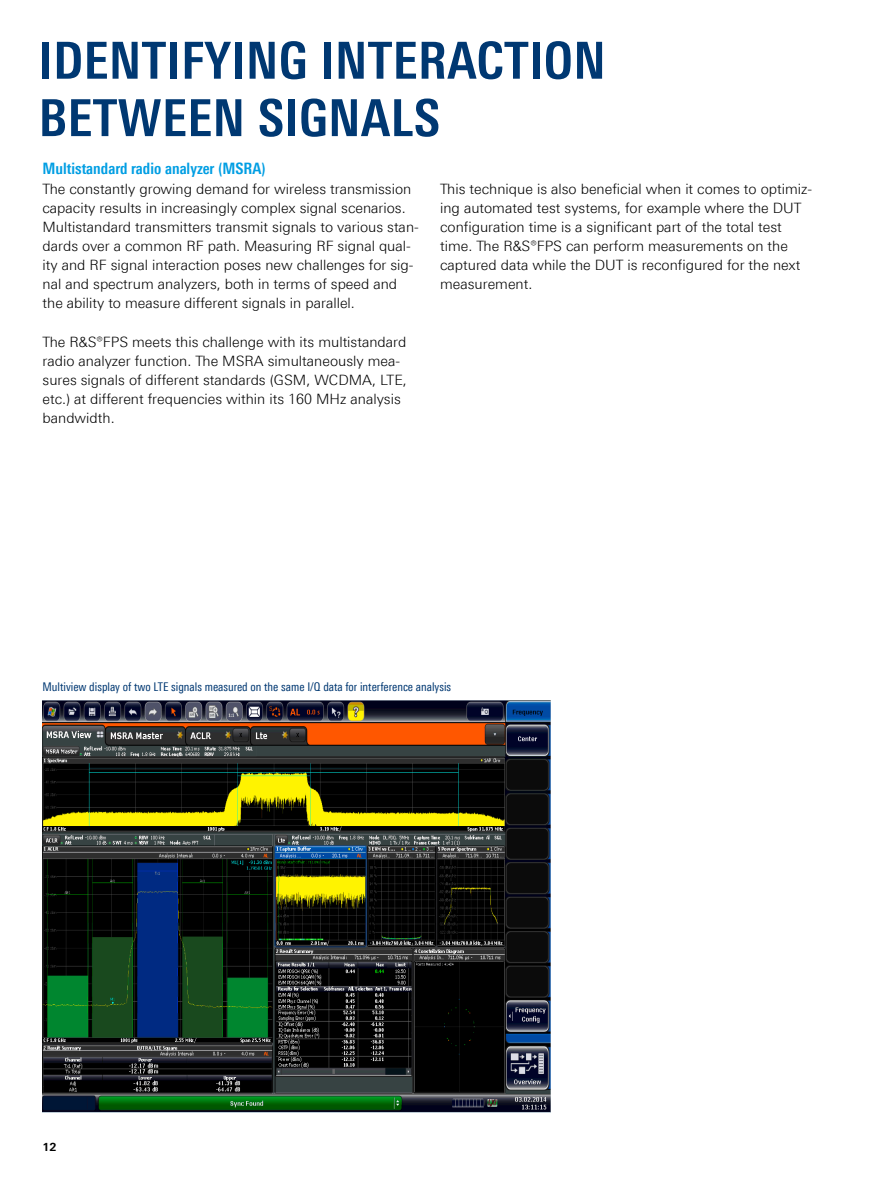
<style>
.page{position:relative;width:893px;height:1191px;background:#fff}
.page>*{position:absolute;margin:0;border:0;box-sizing:border-box;transform-origin:0 0}
.t1{font:700 51px/57.4px "Linotype Univers 620 Cn";letter-spacing:.01em;color:#003872}
.t2{font:700 15.75px "Linotype Univers 620 Cn";color:#009ee3}
.t3{font:300 14.25px/19.2px "Linotype Univers 330";color:#000}
.t4{font:12px "Linotype Univers 420 Cn";color:#003872}
.t5{font:700 11.25px "Linotype Univers 630";color:#000}
</style>
<div class="page">
<img style="left:43px;top:701px;width:508px;height:411px">
<h1 class="t1" style="left:39px;top:31px;width:568px">IDENTIFYING INTERACTION<br>BETWEEN SIGNALS</h1>
<p class="t2" style="left:43px;top:159px;width:225px">Multistandard radio analyzer (MSRA)</p>
<p class="t3" style="left:43px;top:179px;width:378px">The constantly growing demand for wireless transmission capacity results in increasingly complex signal scenarios.<br>Multistandard transmitters transmit signals to various stan&shy;dards over a common RF path. Measuring RF signal qual&shy;ity and RF signal interaction poses new challenges for sig&shy;nal and spectrum analyzers, both in terms of speed and the ability to measure different signals in parallel.</p>
<p class="t3" style="left:43px;top:332px;width:366px">The R&amp;S®FPS meets this challenge with its multistandard radio analyzer function. The MSRA simultaneously mea&shy;sures signals of different standards (GSM, WCDMA, LTE, etc.) at different frequencies within its 160 MHz analysis bandwidth.</p>
<p class="t3" style="left:440px;top:179px;width:373px">This technique is also beneficial when it comes to optimiz&shy;ing automated test systems, for example where the DUT configuration time is a significant part of the total test time. The R&amp;S®FPS can perform measurements on the captured data while the DUT is reconfigured for the next measurement.</p>
<p class="t4" style="left:43px;top:680px;width:410px">Multiview display of two LTE signals measured on the same I/Q data for interference analysis</p>
<p class="t5" style="left:43px;top:1139px;width:16px">12</p>
</div>
